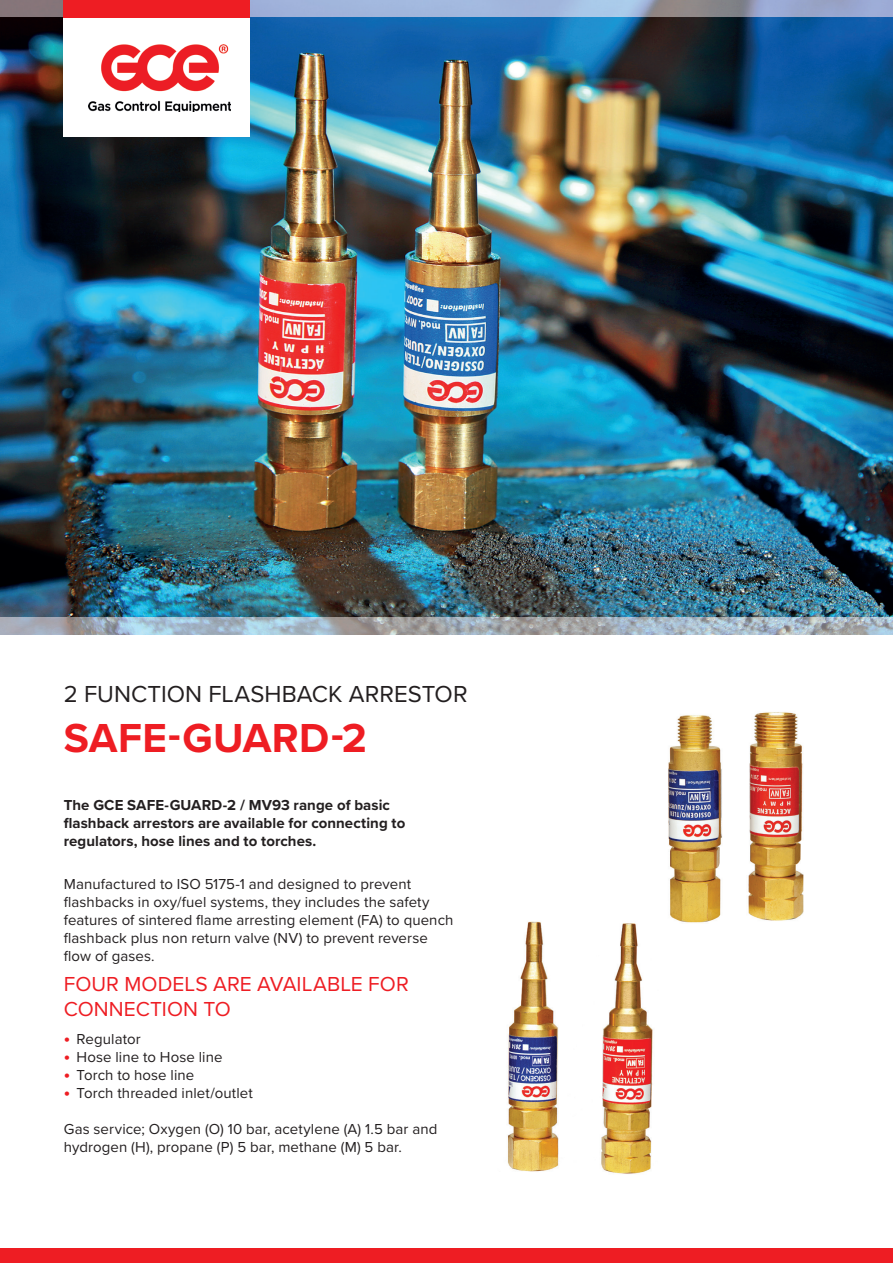
<style>
.page{position:relative;width:893px;height:1263px;background:#fff}
.page>*{position:absolute;margin:0;border:0;box-sizing:border-box;transform-origin:0 0}
.t1{font:700 42px "Proxima Nova";letter-spacing:.01em;color:#ee1d23}
.t2{font:24px "Proxima Nova";letter-spacing:.005em;color:#231f20}
.t3{font:21px/25.2px "Proxima Nova";letter-spacing:.005em;color:#ee1d23}
.t4{font:15px/18px "Proxima Nova";letter-spacing:.005em;color:#231f20}
.t5{font:700 15px/18px "Proxima Nova";letter-spacing:.005em;color:#231f20}
.s1{font-weight:700;font-size:18px;color:#ee1d23}
</style>
<div class="page">
<div style="left:0;top:1248px;width:893px;height:15px;background:#ee1d23"></div>
<img style="left:0;top:0;width:893px;height:635px">
<img style="left:0;top:617px;width:893px;height:17px">
<div style="left:64px;top:0;width:186px;height:136px;background:linear-gradient(to right,#fff,#fff)"></div>
<div style="left:64px;top:0;width:186px;height:17px;background:#ee1d23"></div>
<div style="left:69px;top:18px;width:177px;height:116px;background:#fff"></div>
<img style="left:89px;top:45px;width:142px;height:67px">
<img style="left:668px;top:712px;width:136px;height:211px">
<img style="left:507px;top:921px;width:146px;height:253px">
<h2 class="t2" style="left:64px;top:676px;width:405px">2 FUNCTION FLASHBACK ARRESTOR</h2>
<h1 class="t1" style="left:64px;top:707px;width:305px">SAFE-GUARD-2</h1>
<p class="t5" style="left:64px;top:796px;width:343px">The GCE SAFE-GUARD-2 / MV93 range of basic flashback arrestors are available for connecting to regulators, hose lines and to torches.</p>
<p class="t4" style="left:64px;top:875px;width:391px">Manufactured to ISO 5175-1 and designed to prevent flashbacks in oxy/fuel systems, they includes the safety features of sintered flame arresting element (FA) to quench flashback plus non return valve (NV) to prevent reverse flow of gases.</p>
<h3 class="t3" style="left:64px;top:970px;width:347px">FOUR MODELS ARE AVAILABLE FOR<br>CONNECTION TO</h3>
<p class="t4" style="left:64px;top:1029px;width:78px"><span class="s1">•</span> Regulator</p>
<p class="t4" style="left:64px;top:1047px;width:160px"><span class="s1">•</span> Hose line to Hose line</p>
<p class="t4" style="left:64px;top:1065px;width:132px"><span class="s1">•</span> Torch to hose line</p>
<p class="t4" style="left:64px;top:1083px;width:191px"><span class="s1">•</span> Torch threaded inlet/outlet</p>
<p class="t4" style="left:64px;top:1119px;width:375px">Gas service; Oxygen (O) 10 bar, acetylene (A) 1.5 bar and hydrogen (H), propane (P) 5 bar, methane (M) 5 bar.</p>
</div>
